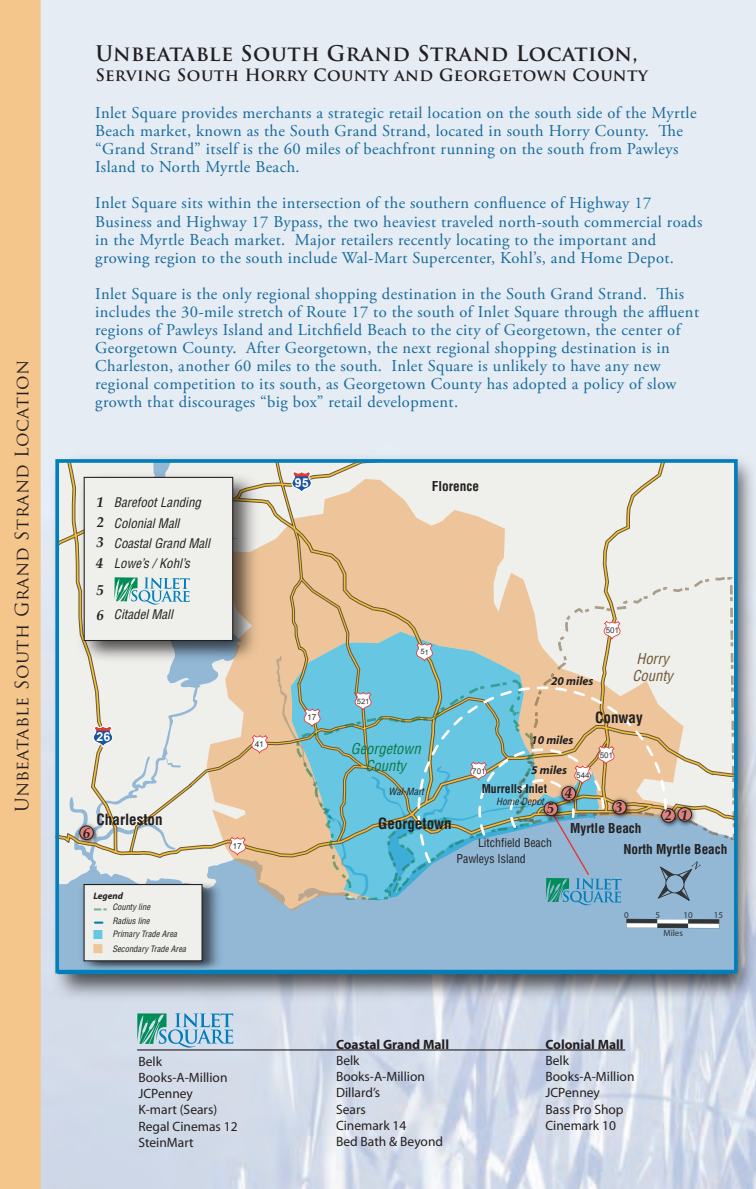
<style>
.page{position:relative;width:756px;height:1189px;background:#fff}
.page>*{position:absolute;margin:0;border:0;box-sizing:border-box;transform-origin:0 0}
.t1{font:700 21px "Trajan Pro";letter-spacing:.025em;color:#231f20}
.t2{font:18px "Trajan Pro";letter-spacing:.025em;color:#231f20}
.t3{font:16.5px/18px "Adobe Garamond Pro";letter-spacing:.025em;color:#15699a}
.t4{font:700 16.5px "Trajan Pro";letter-spacing:.025em;color:#231f20}
.t5{font:700 condensed 15px "Helvetica";color:#231f20}
.t6{font:italic condensed 14.55px/17.5px "Helvetica";color:#0c7748;text-align:center}
.t7{font:italic 700 14.55px/20.1px "Palatino";color:#231f20;text-align:justify}
.t8{font:italic condensed 14.55px/17.5px "Helvetica";color:#6b5633}
.t9{font:13.5px/16.2px "Myriad";color:#231f20}
.t10{font:700 13.5px "Myriad";color:#231f20}
.t11{font:700 condensed 13.35px "Helvetica";color:#231f20}
.t12{font:italic condensed 12.9px/21.3px "Helvetica";color:#231f20}
.t13{font:700 12.3px "Arial";color:#fff}
.t14{font:italic 700 12px "Myriad";color:#231f20}
.t15{font:condensed 11.85px/15.6px "Helvetica";color:#231f20}
.t16{font:700 condensed 11.85px "Helvetica";color:#231f20}
.t17{font:italic condensed 9.75px "Helvetica";color:#231f20}
.t18{font:italic 700 9.45px "Myriad";color:#231f20}
.t19{font:9px "Myriad";letter-spacing:-.005em;color:#323436}
.t20{font:italic condensed 8.55px/13.6px "Helvetica";color:#231f20}
</style>
<div class="page">
<img style="left:41px;top:0;width:715px;height:1188px">
<svg style="left:642px;top:126px;width:13px;height:6px"></svg>
<div style="left:0;top:0;width:41px;height:1188px;background:#f4c68b"></div>
<svg style="left:136px;top:1012px;width:490px;height:38px;background:#c5d4e1"></svg>
<img style="left:45px;top:447px;width:711px;height:559px">
<div style="left:60px;top:908px;width:673px;height:60px;background:#92b8d6"></div>
<svg style="left:626px;top:918px;width:93px;height:10px"></svg>
<svg style="left:684px;top:860px;width:17px;height:40px"></svg>
<img style="left:73px;top:879px;width:155px;height:89px">
<div style="left:84px;top:884px;width:118px;height:76px;background:#efefec"></div>
<div style="left:84px;top:883px;width:119px;height:78px;border:1px solid #231f20"></div>
<svg style="left:94px;top:908px;width:13px;height:2px"></svg>
<svg style="left:94px;top:921px;width:10px;height:3px"></svg>
<div style="left:93px;top:929px;width:9px;height:9px;background:#67c6e1"></div>
<div style="left:93px;top:943px;width:9px;height:9px;background:#eec59a"></div>
<svg style="left:207px;top:858px;width:477px;height:53px;background:#93b3cb"></svg>
<svg style="left:55px;top:456px;width:683px;height:402px;background:#eadac6"></svg>
<svg style="left:291px;top:470px;width:21px;height:23px"></svg>
<svg style="left:515px;top:577px;width:218px;height:262px;background:#eae7e1"></svg>
<img style="left:668px;top:802px;width:16px;height:28px">
<div style="left:662px;top:808px;width:13px;height:14px;background:#e0827c;border-radius:50%"></div>
<div style="left:661px;top:808px;width:15px;height:14px;border:1px solid #231f20;border-radius:50%"></div>
<img style="left:673px;top:801px;width:28px;height:28px">
<svg style="left:678px;top:807px;width:14px;height:14px"></svg>
<div style="left:677px;top:806px;width:15px;height:15px;border:1px solid #231f20;border-radius:50%"></div>
<div style="left:55px;top:459px;width:683px;height:514px;border:4px solid #007fba"></div>
<svg style="left:621px;top:685px;width:47px;height:180px;background:#cfc1af"></svg>
<svg style="left:69px;top:460px;width:199px;height:410px;background:#dbd8d0"></svg>
<svg style="left:275px;top:620px;width:346px;height:285px;background:#9cbebe"></svg>
<p class="t2" style="left:10px;top:811px;width:453px;rotate:-90deg">Unbeatable South Grand Strand Location</p>
<p class="t1" style="left:95px;top:40px;width:544px">Unbeatable South Grand Strand Location,</p>
<p class="t4" style="left:95px;top:64px;width:554px">Serving South Horry County and Georgetown County</p>
<p class="t3" style="left:95px;top:105px;width:603px">Inlet Square provides merchants a strategic retail location on the south side of the Myrtle Beach market, known as the South Grand Strand, located in south Horry County. The “Grand Strand” itself is the 60 miles of beachfront running on the south from Pawleys Island to North Myrtle Beach.</p>
<p class="t3" style="left:95px;top:195px;width:609px">Inlet Square sits within the intersection of the southern confluence of Highway 17<br>Business and Highway 17 Bypass, the two heaviest traveled north-south commercial roads in the Myrtle Beach market. Major retailers recently locating to the important and growing region to the south include Wal-Mart Supercenter, Kohl’s, and Home Depot.</p>
<p class="t3" style="left:95px;top:285px;width:605px">Inlet Square is the only regional shopping destination in the South Grand Strand. This includes the 30-mile stretch of Route 17 to the south of Inlet Square through the affluent regions of Pawleys Island and Litchfield Beach to the city of Georgetown, the center of Georgetown County. After Georgetown, the next regional shopping destination is in Charleston, another 60 miles to the south. Inlet Square is unlikely to have any new regional competition to its south, as Georgetown County has adopted a policy of slow growth that discourages “big box” retail development.</p>
<p class="t7" style="left:96px;top:492px;width:10px">1<br>2<br>3<br>4</p>
<p class="t7" style="left:96px;top:577px;width:9px;line-height:25.3px">5<br>6</p>
<p class="t12" style="left:114px;top:491px;width:89px">Barefoot Landing<br>Colonial Mall</p>
<p class="t12" style="left:114px;top:532px;width:98px;line-height:20px">Coastal Grand Mall<br>Lowe’s / Kohl’s</p>
<p class="t12" style="left:114px;top:603px;width:61px">Citadel Mall</p>
<p class="t13" style="left:97px;top:729px;width:15px">26</p>
<p class="t5" style="left:97px;top:809px;width:68px">Charleston</p>
<p class="t7" style="left:83px;top:822px;width:9px">6</p>
<p class="t18" style="left:93px;top:890px;width:31px">Legend</p>
<p class="t20" style="left:112px;top:900px;width:75px">County line<br>Radius line<br>Primary Trade Area<br>Secondary Trade Area</p>
<p class="t9" style="left:138px;top:1053px;width:101px">Belk<br>Books-A-Million<br>JCPenney<br>K-mart (Sears)<br>Regal Cinemas 12<br>SteinMart</p>
<p class="t13" style="left:295px;top:475px;width:15px">95</p>
<p class="t11" style="left:432px;top:478px;width:49px">Florence</p>
<p class="t14" style="left:551px;top:674px;width:44px">20 miles</p>
<p class="t8" style="left:632px;top:649px;width:42px">Horry<br>County</p>
<p class="t6" style="left:351px;top:739px;width:71px">Georgetown<br>County</p>
<p class="t17" style="left:389px;top:785px;width:37px">Wal-Mart</p>
<p class="t5" style="left:378px;top:814px;width:75px">Georgetown</p>
<p class="t14" style="left:531px;top:733px;width:44px">10 miles</p>
<p class="t14" style="left:531px;top:763px;width:37px">5 miles</p>
<p class="t16" style="left:482px;top:781px;width:67px">Murrells Inlet</p>
<p class="t17" style="left:496px;top:795px;width:49px">Home Depot</p>
<p class="t7" style="left:547px;top:798px;width:9px">5</p>
<p class="t7" style="left:565px;top:783px;width:9px">4</p>
<p class="t5" style="left:595px;top:708px;width:49px">Conway</p>
<p class="t7" style="left:615px;top:796px;width:9px">3</p>
<p class="t11" style="left:570px;top:820px;width:73px">Myrtle Beach</p>
<p class="t7" style="left:664px;top:805px;width:25px">2 1</p>
<p class="t15" style="left:457px;top:834px;width:97px;text-indent:22px">Litchfield Beach<br>Pawleys Island</p>
<p class="t11" style="left:623px;top:840px;width:106px">North Myrtle Beach</p>
<p class="t19" style="left:624px;top:909px;width:6px">0</p>
<p class="t19" style="left:656px;top:910px;width:6px">5</p>
<p class="t19" style="left:683px;top:910px;width:11px">10</p>
<p class="t19" style="left:714px;top:910px;width:11px">15</p>
<p class="t19" style="left:663px;top:928px;width:21px">Miles</p>
<p class="t10" style="left:336px;top:1036px;width:115px">Coastal Grand Mall</p>
<p class="t9" style="left:336px;top:1052px;width:109px">Belk<br>Books-A-Million<br>Dillard’s<br>Sears<br>Cinemark 14<br>Bed Bath &amp; Beyond</p>
<p class="t10" style="left:545px;top:1036px;width:80px">Colonial Mall</p>
<p class="t9" style="left:545px;top:1052px;width:91px">Belk<br>Books-A-Million<br>JCPenney<br>Bass Pro Shop<br>Cinemark 10</p>
</div>
